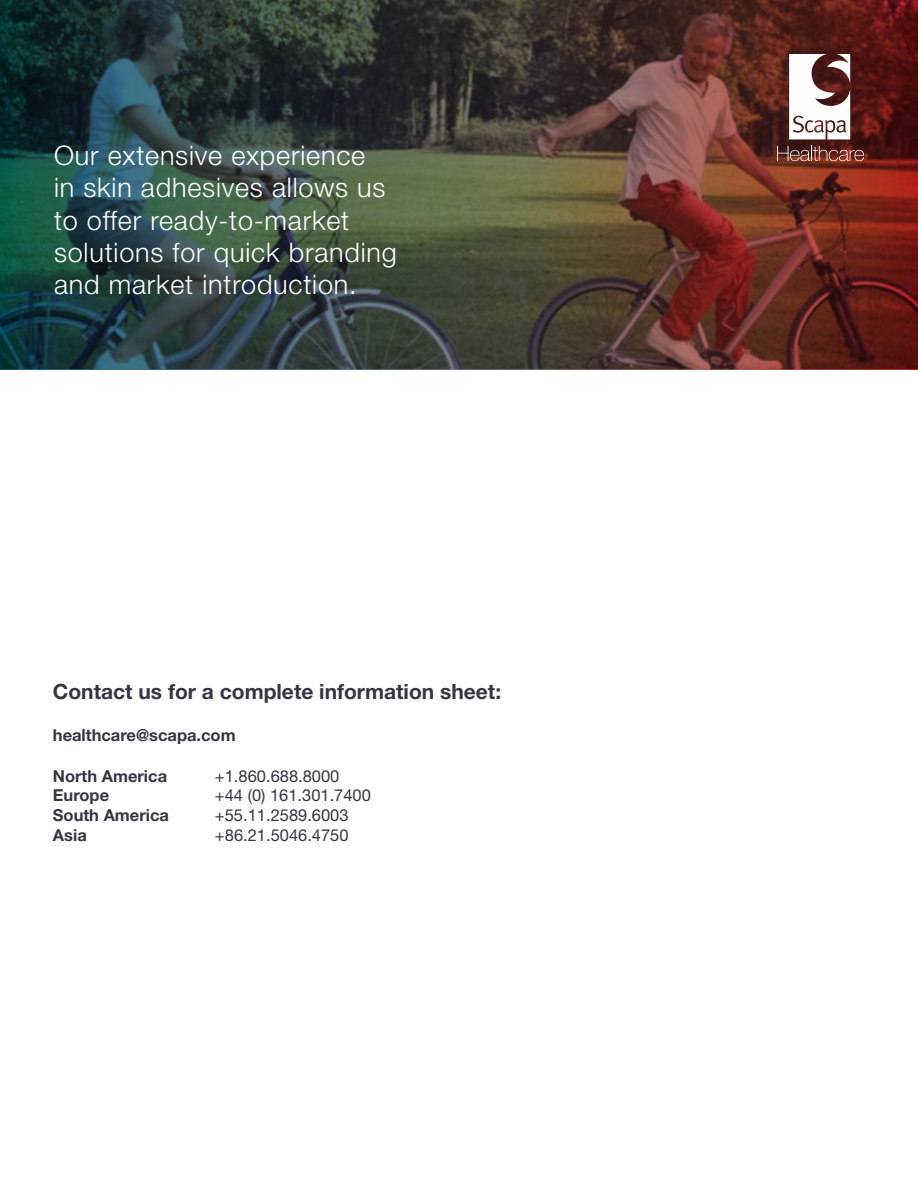
<style>
.page{position:relative;width:918px;height:1188px;background:#fff}
.page>*{position:absolute;margin:0;border:0;box-sizing:border-box;transform-origin:0 0}
.t1{font:300 27px/32.4px "Helvetica Neue LT Std";letter-spacing:.03em;color:#fff}
.t2{font:700 21px "Helvetica Neue LT Std";color:#343741}
.t3{font:16.5px "Helvetica Neue LT Std";color:#343741}
.t4{font:700 16.5px "Helvetica Neue LT Std";color:#343741}
</style>
<div class="page">
<img style="left:0;top:0;width:918px;height:369px">
<svg style="left:789px;top:54px;width:61px;height:85px"></svg>
<svg style="left:777px;top:146px;width:87px;height:15px"></svg>
<p class="t1" style="left:54px;top:138px;width:344px">Our extensive experience<br>in skin adhesives allows us to offer ready-to-market solutions for quick branding and market introduction.</p>
<p class="t2" style="left:53px;top:678px;width:450px">Contact us for a complete information sheet:</p>
<p class="t4" style="left:53px;top:725px;width:184px">healthcare@scapa.com</p>
<p class="t4" style="left:53px;top:765px;width:116px">North America</p>
<p class="t3" style="left:215px;top:766px;width:126px">+1.860.688.8000</p>
<p class="t4" style="left:53px;top:785px;width:58px">Europe</p>
<p class="t3" style="left:215px;top:786px;width:158px">+44 (0) 161.301.7400</p>
<p class="t4" style="left:53px;top:805px;width:118px">South America</p>
<p class="t3" style="left:215px;top:805px;width:135px">+55.11.2589.6003</p>
<p class="t4" style="left:53px;top:825px;width:35px">Asia</p>
<p class="t3" style="left:215px;top:825px;width:135px">+86.21.5046.4750</p>
</div>
